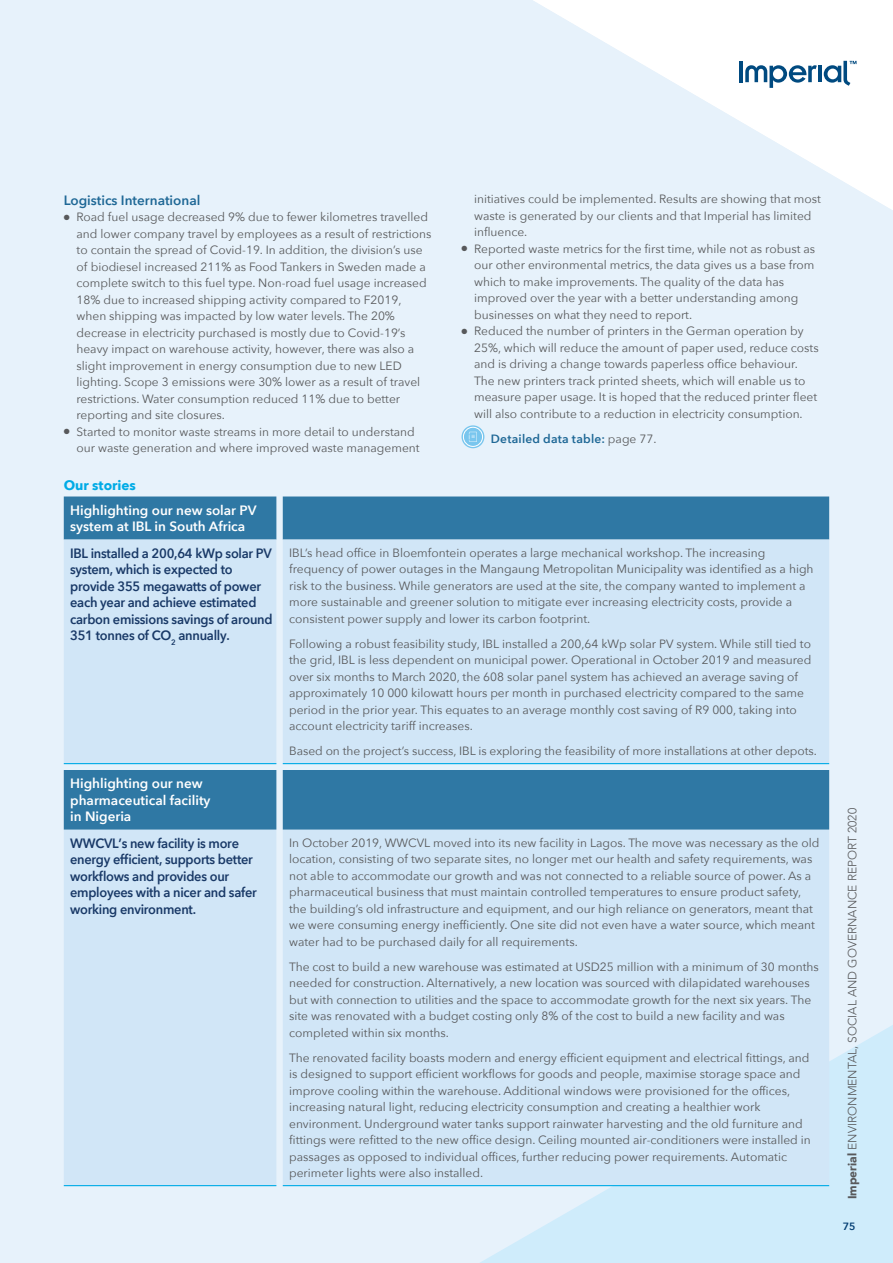
<style>
.page{position:relative;width:893px;height:1263px;background:#e7f2fb}
.page>*{position:absolute;margin:0;border:0;box-sizing:border-box;transform-origin:0 0}
.t1{font:600 13.5px/16.5px "Avenir Next";letter-spacing:-.02em;color:#193967;scale:.95 1}
.t2{font:600 13.5px/16.5px "Avenir Next";color:#fff}
.t3{font:600 13.5px "Avenir Next";color:#1f6896}
.t4{font:700 13.5px "Avenir Next";color:#00abe6}
.t5{font:12px/16.5px "Avenir Next";color:#58595b}
.t6{font:300 12px "Avenir";color:#58595b}
.t7{font:600 12px "Avenir Next";letter-spacing:.02em;color:#1f6896}
.t8{font:600 10.5px "Avenir Next";color:#003b71}
.s1{font-weight:400;color:#58595b}
.s2{font-weight:900}
</style>
<div class="page">
<svg style="left:442px;top:1012px;width:451px;height:251px;background:#d3edfa"></svg>
<hr style="left:739px;top:61px;width:4px;height:21px;background:#004a80">
<hr style="left:818px;top:66px;width:4px;height:16px;background:#004a80">
<svg style="left:745px;top:65px;width:72px;height:23px"></svg>
<svg style="left:824px;top:61px;width:32px;height:25px"></svg>
<svg style="left:462px;top:425px;width:22px;height:23px"></svg>
<div style="left:463px;top:427px;width:20px;height:20px;border:1px solid #fff;border-radius:50%"></div>
<svg style="left:469px;top:432px;width:8px;height:10px"></svg>
<div style="left:64px;top:496px;width:765px;height:44px;background:#2f78a4"></div>
<div style="left:64px;top:540px;width:765px;height:645px;background:#d1e6f7"></div>
<div style="left:64px;top:770px;width:765px;height:59px;background:#2f78a4"></div>
<hr style="left:64px;top:1185px;width:212px;height:1px;background:#00abe6">
<hr style="left:283px;top:1185px;width:546px;height:1px;background:#00abe6">
<hr style="left:64px;top:763px;width:212px;height:1px;background:#00abe6">
<hr style="left:283px;top:763px;width:546px;height:1px;background:#00abe6">
<p class="t3" style="left:64px;top:189px;width:138px">Logistics International</p>
<p class="t5" style="left:77px;top:208px;width:357px;text-indent:-13px">● Road fuel usage decreased 9% due to fewer kilometres travelled and lower company travel by employees as a result of restrictions to contain the spread of Covid-19. In addition, the division’s use of biodiesel increased 211% as Food Tankers in Sweden made a complete switch to this fuel type. Non-road fuel usage increased 18% due to increased shipping activity compared to F2019, when shipping was impacted by low water levels. The 20% decrease in electricity purchased is mostly due to Covid-19’s heavy impact on warehouse activity, however, there was also a slight improvement in energy consumption due to new LED lighting. Scope 3 emissions were 30% lower as a result of travel restrictions. Water consumption reduced 11% due to better reporting and site closures.</p>
<p class="t5" style="left:77px;top:423px;width:345px;text-indent:-13px">● Started to monitor waste streams in more detail to understand our waste generation and where improved waste management</p>
<p class="t5" style="left:474px;top:190px;width:348px">initiatives could be implemented. Results are showing that most waste is generated by our clients and that Imperial has limited influence.</p>
<p class="t5" style="left:474px;top:240px;width:343px;text-indent:-13px">● Reported waste metrics for the first time, while not as robust as our other environmental metrics, the data gives us a base from which to make improvements. The quality of the data has improved over the year with a better understanding among businesses on what they need to report.</p>
<p class="t5" style="left:474px;top:322px;width:346px;text-indent:-13px">● Reduced the number of printers in the German operation by 25%, which will reduce the amount of paper used, reduce costs and is driving a change towards paperless office behaviour.<br>The new printers track printed sheets, which will enable us to measure paper usage. It is hoped that the reduced printer fleet will also contribute to a reduction in electricity consumption.</p>
<p class="t7" style="left:491px;top:428px;width:167px">Detailed data table: <span class="s1">page 77.</span></p>
<p class="t4" style="left:64px;top:474px;width:74px">Our stories</p>
<p class="t2" style="left:70px;top:501px;width:188px">Highlighting our new solar PV system at IBL in South Africa</p>
<p class="t1" style="left:70px;top:544px;width:215px">IBL installed a 200,64 kWp solar PV system, which is expected to provide 355 megawatts of power each year and achieve estimated carbon emissions savings of around<br>351 tonnes of CO<sub>2</sub> annually.</p>
<p class="t5" style="left:289px;top:544px;width:526px">IBL’s head office in Bloemfontein operates a large mechanical workshop. The increasing frequency of power outages in the Mangaung Metropolitan Municipality was identified as a high risk to the business. While generators are used at the site, the company wanted to implement a more sustainable and greener solution to mitigate ever increasing electricity costs, provide a consistent power supply and lower its carbon footprint.</p>
<p class="t5" style="left:289px;top:635px;width:524px">Following a robust feasibility study, IBL installed a 200,64 kWp solar PV system. While still tied to the grid, IBL is less dependent on municipal power. Operational in October 2019 and measured over six months to March 2020, the 608 solar panel system has achieved an average saving of approximately 10 000 kilowatt hours per month in purchased electricity compared to the same period in the prior year. This equates to an average monthly cost saving of R9 000, taking into account electricity tariff increases.</p>
<p class="t5" style="left:289px;top:742px;width:529px">Based on the project’s success, IBL is exploring the feasibility of more installations at other depots.</p>
<p class="t2" style="left:70px;top:775px;width:142px">Highlighting our new pharmaceutical facility in Nigeria</p>
<p class="t1" style="left:70px;top:834px;width:198px">WWCVL’s new facility is more energy efficient, supports better workflows and provides our employees with a nicer and safer working environment.</p>
<p class="t5" style="left:289px;top:834px;width:532px">In October 2019, WWCVL moved into its new facility in Lagos. The move was necessary as the old location, consisting of two separate sites, no longer met our health and safety requirements, was not able to accommodate our growth and was not connected to a reliable source of power. As a pharmaceutical business that must maintain controlled temperatures to ensure product safety, the building’s old infrastructure and equipment, and our high reliance on generators, meant that we were consuming energy inefficiently. One site did not even have a water source, which meant water had to be purchased daily for all requirements.</p>
<p class="t5" style="left:289px;top:958px;width:531px">The cost to build a new warehouse was estimated at USD25 million with a minimum of 30 months needed for construction. Alternatively, a new location was sourced with dilapidated warehouses but with connection to utilities and the space to accommodate growth for the next six years. The site was renovated with a budget costing only 8% of the cost to build a new facility and was completed within six months.</p>
<p class="t5" style="left:289px;top:1049px;width:523px">The renovated facility boasts modern and energy efficient equipment and electrical fittings, and is designed to support efficient workflows for goods and people, maximise storage space and improve cooling within the warehouse. Additional windows were provisioned for the offices, increasing natural light, reducing electricity consumption and creating a healthier work environment. Underground water tanks support rainwater harvesting and the old furniture and fittings were refitted to the new office design. Ceiling mounted air-conditioners were installed in passages as opposed to individual offices, further reducing power requirements. Automatic perimeter lights were also installed.</p>
<p class="t6" style="left:845px;top:1199px;width:393px;rotate:-90deg"><span class="s2">Imperial</span> ENVIRONMENTAL, SOCIAL AND GOVERNANCE REPORT 2020</p>
<p class="t8" style="left:843px;top:1217px;width:14px">75</p>
</div>
